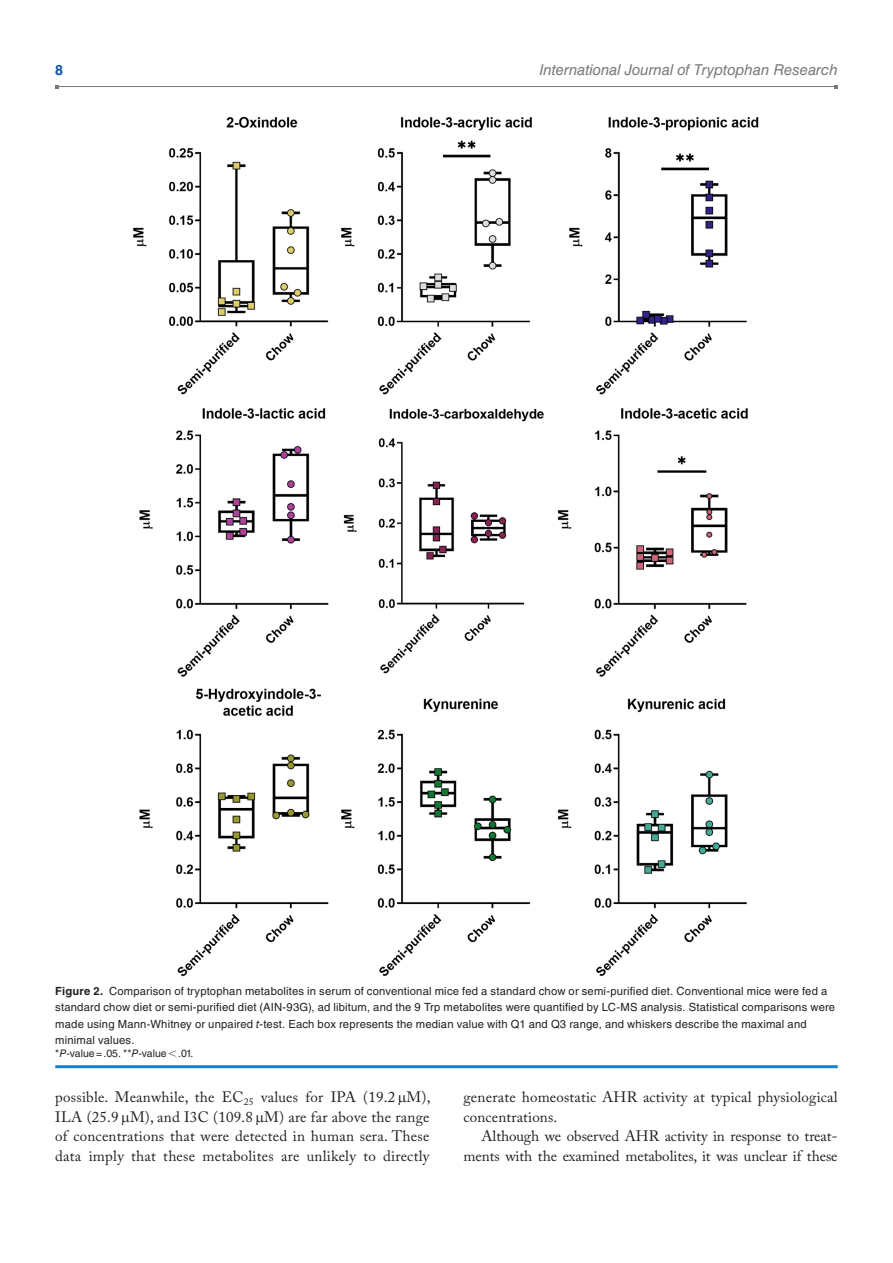
<style>
.page{position:relative;width:893px;height:1263px;background:#fff}
.page>*{position:absolute;margin:0;border:0;box-sizing:border-box;transform-origin:0 0}
.t1{font:15px/19.5px "Adobe Caslon Pro";letter-spacing:.01em;color:#231f20;text-align:justify}
.t2{font:italic 15px "Helvetica LT Std";letter-spacing:-.005em;color:#76787b}
.t3{font:700 14.25px "Helvetica LT Std";color:#1055a4}
.t4{font:11.25px/16.5px "Helvetica LT Std";letter-spacing:.015em;color:#231f20}
.t5{font:10.5px "Helvetica LT Std";color:#231f20}
.s1{font-weight:700}
.s2{font-style:italic}
</style>
<div class="page">
<hr style="left:57px;top:86px;width:779px;height:1px;background:#76787b">
<hr style="left:55px;top:1065px;width:783px;height:3px;background:#1582c5">
<img style="left:133px;top:116px;width:626px;height:861px">
<p class="t3" style="left:55px;top:61px;width:9px">8</p>
<h1 class="t2" style="left:540px;top:61px;width:300px">International Journal of Tryptophan Research</h1>
<p class="t4" style="left:55px;top:982px;width:781px"><span class="s1">Figure 2.</span> Comparison of tryptophan metabolites in serum of conventional mice fed a standard chow or semi-purified diet. Conventional mice were fed a standard chow diet or semi-purified diet (AIN-93G), ad libitum, and the 9 Trp metabolites were quantified by LC-MS analysis. Statistical comparisons were made using Mann-Whitney or unpaired <span class="s2">t-</span>test. Each box represents the median value with Q1 and Q3 range, and whiskers describe the maximal and minimal values.</p>
<p class="t5" style="left:55px;top:1047px;width:140px">*<span class="s2">P</span>-value=.05. **<span class="s2">P</span>-value .01.</p>
<h1 class="t1" style="left:55px;top:1087px;width:377px">possible. Meanwhile, the EC<sub>25</sub> values for IPA (19.2 M), ILA (25.9 M), and I3C (109.8 M) are far above the range of concentrations that were detected in human sera. These data imply that these metabolites are unlikely to directly</h1>
<h1 class="t1" style="left:463px;top:1087px;width:376px">generate homeostatic AHR activity at typical physiological concentrations.</h1>
<h1 class="t1" style="left:463px;top:1126px;width:376px;text-align:right">Although we observed AHR activity in response to treat&shy;ments with the examined metabolites, it was unclear if these</h1>
</div>
